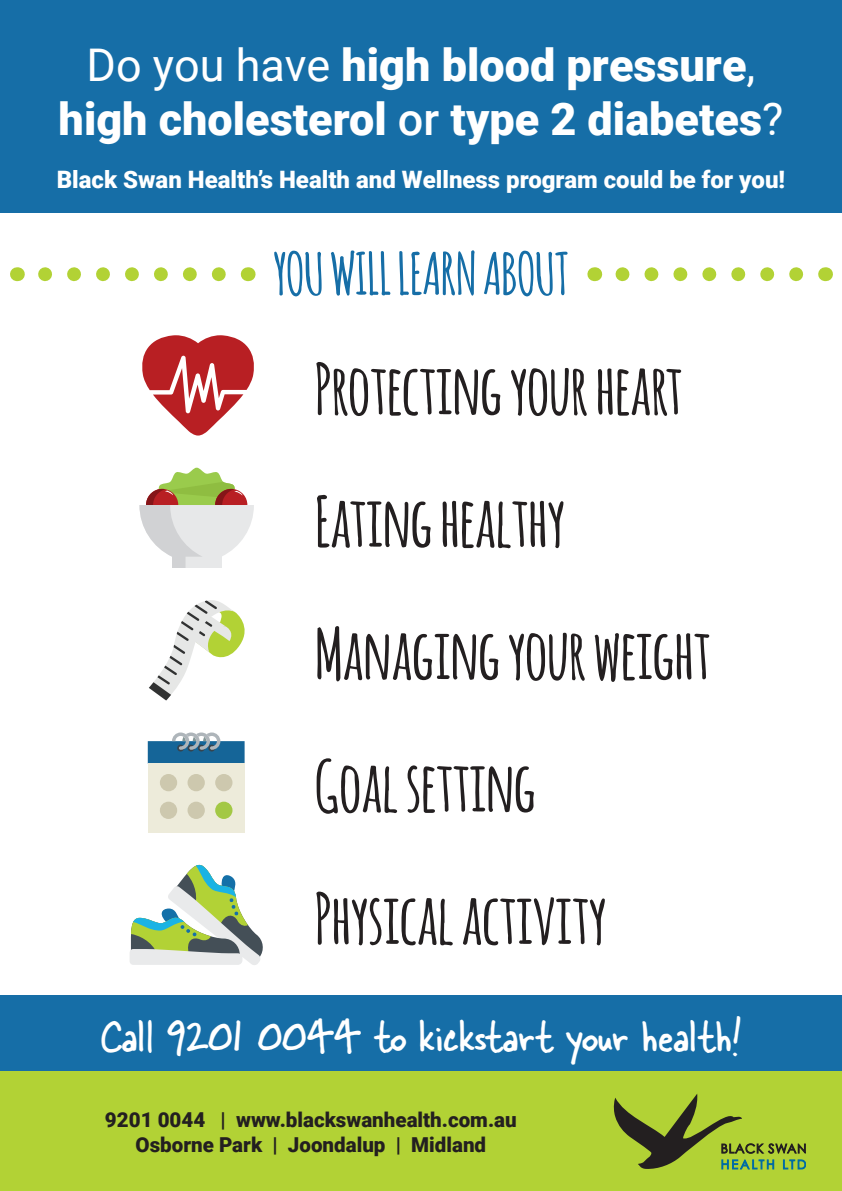
<style>
.page{position:relative;width:842px;height:1191px;background:#fff}
.page>*{position:absolute;margin:0;border:0;box-sizing:border-box;transform-origin:0 0}
.t1{font:700 69px "Amatic";color:#231f20}
.t2{font:700 57px "Amatic";color:#166ea7}
.t3{font:49px "Skippy Sharp";color:#fff}
.t4{font:900 45px/54px "Roboto";color:#fff;text-align:center}
.t5{font:900 24px "Roboto";color:#fff}
.t6{font:900 20.6px "Roboto";color:#231f20}
.s1{font-weight:400}
.s2{font-weight:500}
</style>
<div class="page">
<svg style="left:38px;top:267px;width:181px;height:14px"></svg>
<svg style="left:248px;top:267px;width:1px;height:14px"></svg>
<svg style="left:17px;top:267px;width:1px;height:14px"></svg>
<svg style="left:615px;top:267px;width:181px;height:14px"></svg>
<svg style="left:825px;top:267px;width:1px;height:14px"></svg>
<svg style="left:594px;top:267px;width:1px;height:14px"></svg>
<div style="left:0;top:0;width:842px;height:213px;background:#166ea7"></div>
<div style="left:0;top:995px;width:842px;height:76px;background:#166ea7"></div>
<div style="left:0;top:1071px;width:842px;height:120px;background:#b2d235"></div>
<svg style="left:614px;top:1094px;width:192px;height:75px"></svg>
<svg style="left:130px;top:865px;width:133px;height:100px"></svg>
<svg style="left:148px;top:732px;width:97px;height:31px"></svg>
<div style="left:148px;top:763px;width:97px;height:69px;background:#edebda"></div>
<div style="left:160px;top:774px;width:17px;height:17px;background:#cdc8ae;border-radius:50%"></div>
<div style="left:188px;top:774px;width:17px;height:17px;background:#cdc8ae;border-radius:50%"></div>
<div style="left:215px;top:774px;width:17px;height:17px;background:#cdc8ae;border-radius:50%"></div>
<div style="left:160px;top:801px;width:17px;height:18px;background:#cdc8ae;border-radius:50%"></div>
<div style="left:188px;top:801px;width:17px;height:18px;background:#cdc8ae;border-radius:50%"></div>
<div style="left:215px;top:801px;width:17px;height:18px;background:#a3c845;border-radius:50%"></div>
<svg style="left:142px;top:335px;width:112px;height:100px"></svg>
<svg style="left:139px;top:468px;width:115px;height:100px"></svg>
<svg style="left:149px;top:600px;width:96px;height:100px"></svg>
<p class="t4" style="left:59px;top:36px;width:726px"><span class="s1">Do you have</span> high blood pressure<span class="s1">, </span>high cholesterol <span class="s2">or</span> type 2 diabetes<span class="s1">?</span></p>
<p class="t5" style="left:57px;top:162px;width:730px">Black Swan Health’s Health and Wellness program could be for you!</p>
<p class="t2" style="left:274px;top:233px;width:296px">YOU WILL LEARN ABOUT</p>
<p class="t1" style="left:315px;top:340px;width:369px">Protecting your heart</p>
<p class="t1" style="left:315px;top:472px;width:251px">Eating healthy</p>
<p class="t1" style="left:315px;top:605px;width:397px">Managing your weight</p>
<p class="t1" style="left:315px;top:737px;width:222px">Goal setting</p>
<p class="t1" style="left:315px;top:869px;width:293px">Physical activity</p>
<p class="t3" style="left:100px;top:1001px;width:643px">Call 9201 0044 to kickstart your health!</p>
<p class="t6" style="left:105px;top:1105px;width:413px">9201 0044 | www.blackswanhealth.com.au</p>
<p class="t6" style="left:136px;top:1130px;width:352px">Osborne Park | Joondalup | Midland</p>
</div>
